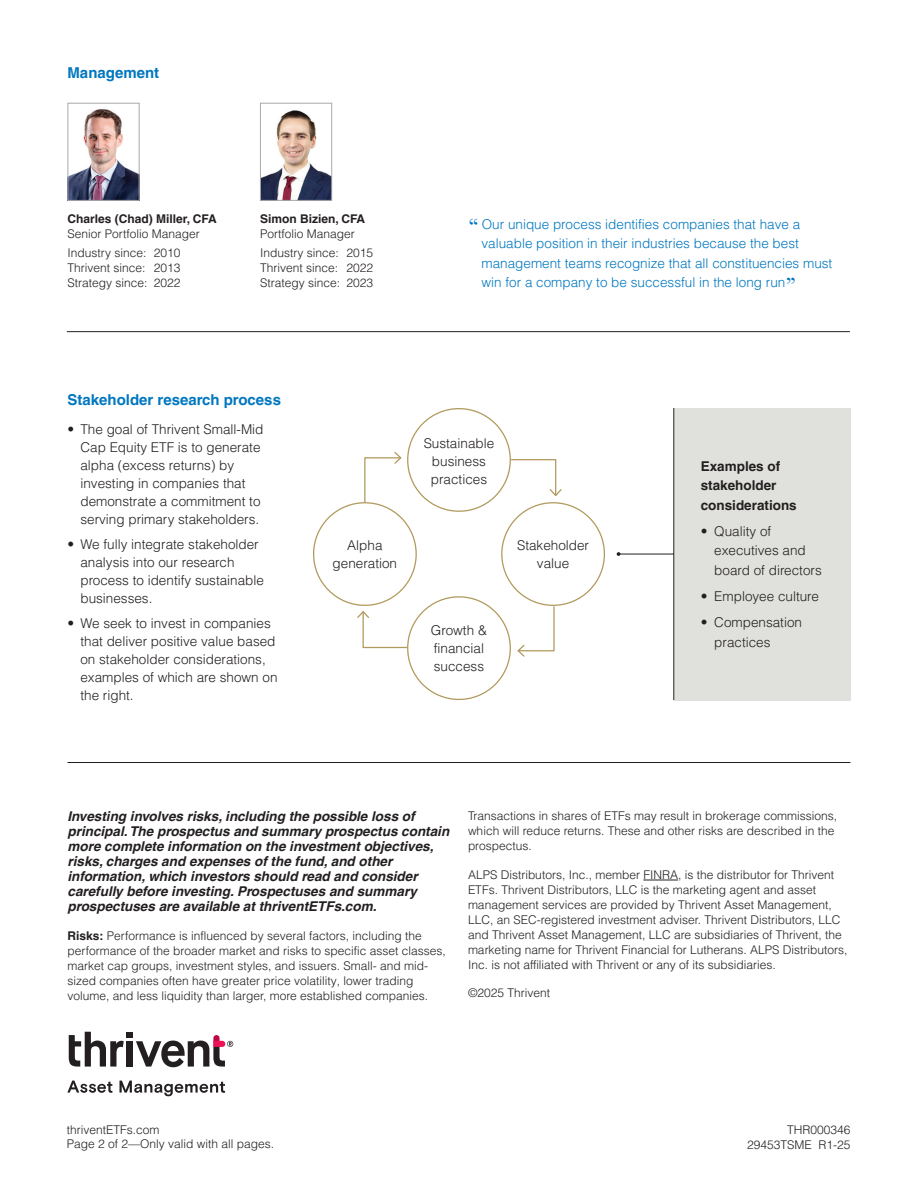
<style>
.page{position:relative;width:918px;height:1188px;background:#fff}
.page>*{position:absolute;margin:0;border:0;box-sizing:border-box;transform-origin:0 0}
.t1{font:700 15px "Helvetica LT Pro";color:#0077bf}
.t2{font:300 13.5px/18px "Helvetica LT Pro";color:#231f20}
.t3{font:italic 700 13.5px/15px "Helvetica LT Pro";color:#231f20}
.t4{font:300 13.5px/19.5px "Helvetica LT Pro";color:#0077bf}
.t5{font:700 13.5px/19.5px "Helvetica LT Pro";color:#231f20}
.t6{font:300 12px/15px "Helvetica LT Pro";color:#231f20}
.t7{font:700 12px "Helvetica LT Pro";color:#231f20}
.s1{font-family:"Baskerville MT Pro";font-weight:400;font-size:25.5px}
.s2{font-weight:700}
</style>
<div class="page">
<hr style="left:67px;top:331px;width:783px;height:1px;background:#231f20">
<hr style="left:68px;top:762px;width:782px;height:1px;background:#231f20">
<img style="left:70px;top:109px;width:68px;height:90px">
<div style="left:68px;top:103px;width:72px;height:98px;border:1px solid #a8a9ad"></div>
<svg style="left:313px;top:408px;width:292px;height:292px"></svg>
<hr style="left:619px;top:554px;width:101px;height:1px;background:#231f20">
<div style="left:674px;top:408px;width:176px;height:292px;background:#e0e1dd"></div>
<hr style="left:673px;top:408px;width:1px;height:292px;background:#231f20">
<hr style="left:643px;top:880px;width:35px;height:1px;background:#231f20">
<img style="left:262px;top:110px;width:68px;height:89px">
<div style="left:260px;top:103px;width:72px;height:98px;border:1px solid #a8a9ad"></div>
<svg style="left:69px;top:1032px;width:164px;height:35px"></svg>
<svg style="left:67px;top:1081px;width:46px;height:12px"></svg>
<svg style="left:119px;top:1081px;width:106px;height:15px"></svg>
<p class="t1" style="left:68px;top:64px;width:93px">Management</p>
<p class="t7" style="left:68px;top:211px;width:151px">Charles (Chad) Miller, CFA</p>
<p class="t6" style="left:68px;top:224px;width:134px;line-height:19.4px">Senior Portfolio Manager<br>Industry since: 2010</p>
<p class="t6" style="left:68px;top:260px;width:115px">Thrivent since: 2013<br>Strategy since: 2022</p>
<p class="t7" style="left:260px;top:211px;width:107px">Simon Bizien, CFA</p>
<p class="t6" style="left:260px;top:224px;width:115px;line-height:19.4px">Portfolio Manager<br>Industry since: 2015</p>
<p class="t6" style="left:260px;top:260px;width:115px">Thrivent since: 2022<br>Strategy since: 2023</p>
<p class="t4" style="left:482px;top:214px;width:352px;text-indent:-14px"><span class="s1">‘‘</span> Our unique process identifies companies that have a valuable position in their industries because the best management teams recognize that all constituencies must win for a company to be successful in the long run<span class="s1">’’</span></p>
<p class="t1" style="left:68px;top:390px;width:215px">Stakeholder research process</p>
<p class="t2" style="left:80px;top:420px;width:185px;text-indent:-13px">• The goal of Thrivent Small-Mid<br>Cap Equity ETF is to generate alpha (excess returns) by investing in companies that demonstrate a commitment to serving primary stakeholders.</p>
<p class="t2" style="left:80px;top:535px;width:185px;text-indent:-13px">• We fully integrate stakeholder analysis into our research process to identify sustainable businesses.</p>
<p class="t2" style="left:80px;top:614px;width:199px;text-indent:-13px">• We seek to invest in companies that deliver positive value based on stakeholder considerations, examples of which are shown on the right.</p>
<p class="t2" style="left:333px;top:536px;width:66px;text-align:center">Alpha generation</p>
<p class="t2" style="left:424px;top:434px;width:72px;text-align:center">Sustainable business practices</p>
<p class="t2" style="left:431px;top:621px;width:58px">Growth &amp; financial success</p>
<p class="t2" style="left:517px;top:536px;width:74px;text-align:center">Stakeholder value</p>
<p class="t5" style="left:701px;top:456px;width:98px">Examples of stakeholder considerations</p>
<p class="t2" style="left:714px;top:521px;width:109px;line-height:19.5px;text-indent:-14px">• Quality of executives and board of directors</p>
<p class="t2" style="left:701px;top:587px;width:120px">• Employee culture</p>
<p class="t2" style="left:714px;top:613px;width:89px;line-height:19.5px;text-indent:-14px">• Compensation practices</p>
<p class="t3" style="left:68px;top:809px;width:383px">Investing involves risks, including the possible loss of principal. The prospectus and summary prospectus contain more complete information on the investment objectives, risks, charges and expenses of the fund, and other information, which investors should read and consider carefully before investing. Prospectuses and summary prospectuses are available at thriventETFs.com.</p>
<p class="t6" style="left:68px;top:928px;width:380px"><span class="s2">Risks:</span> Performance is influenced by several factors, including the performance of the broader market and risks to specific asset classes, market cap groups, investment styles, and issuers. Small- and mid&shy;sized companies often have greater price volatility, lower trading volume, and less liquidity than larger, more established companies.</p>
<p class="t6" style="left:468px;top:808px;width:371px">Transactions in shares of ETFs may result in brokerage commissions, which will reduce returns. These and other risks are described in the prospectus.</p>
<p class="t6" style="left:468px;top:867px;width:381px">ALPS Distributors, Inc., member FINRA, is the distributor for Thrivent ETFs. Thrivent Distributors, LLC is the marketing agent and asset management services are provided by Thrivent Asset Management, LLC, an SEC-registered investment adviser. Thrivent Distributors, LLC and Thrivent Asset Management, LLC are subsidiaries of Thrivent, the marketing name for Thrivent Financial for Lutherans. ALPS Distributors, Inc. is not affiliated with Thrivent or any of its subsidiaries.</p>
<p class="t6" style="left:468px;top:985px;width:84px">©2025 Thrivent</p>
<p class="t6" style="left:67px;top:1122px;width:94px">thriventETFs.com</p>
<p class="t6" style="left:67px;top:1136px;width:209px">Page 2 of 2—Only valid with all pages.</p>
<p class="t6" style="left:747px;top:1122px;width:105px;text-align:right">THR000346<br>29453TSME R1-25</p>
</div>
